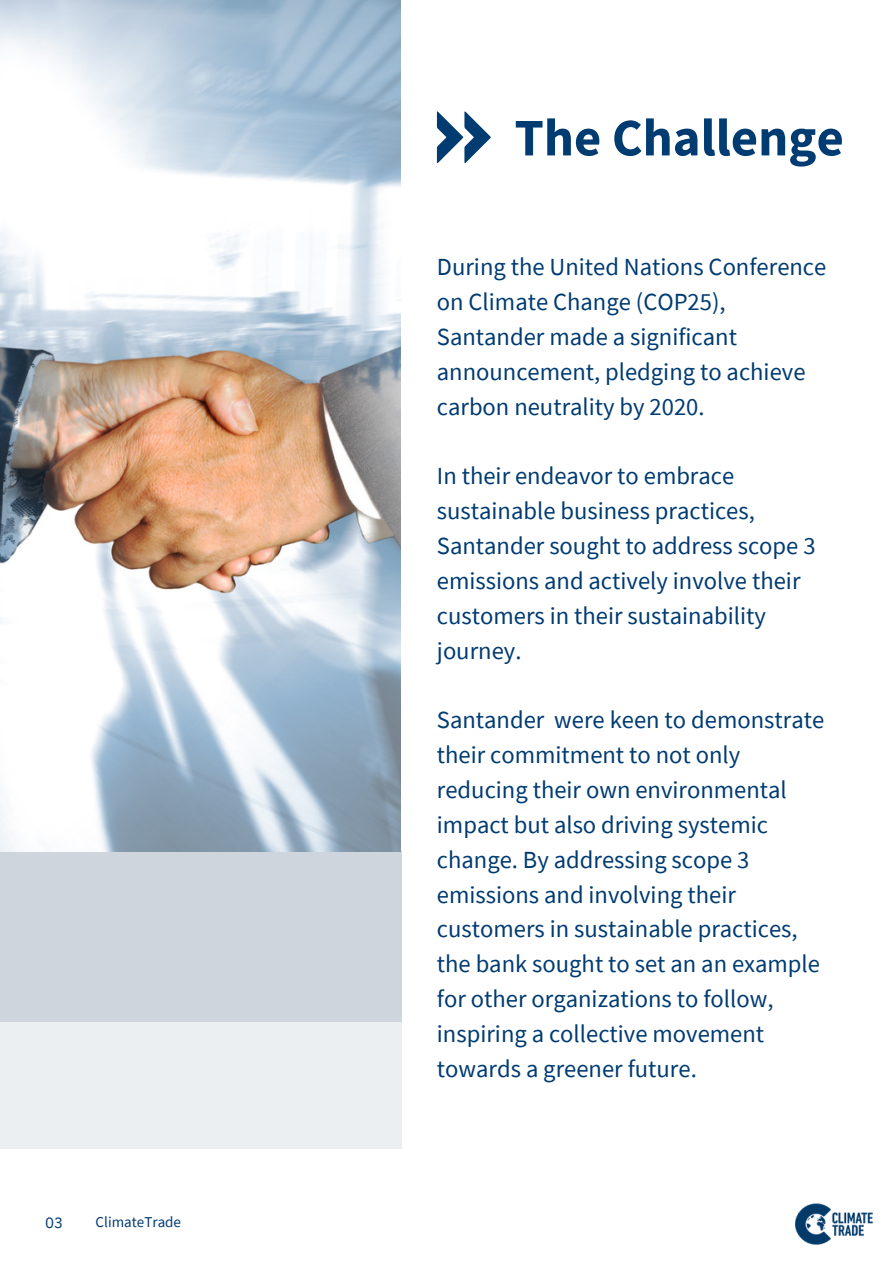
<style>
.page{position:relative;width:893px;height:1264px;background:#fff}
.page>*{position:absolute;margin:0;border:0;box-sizing:border-box;transform-origin:0 0}
.t1{font:700 52.8px "Source Sans Pro";color:#003b71}
.t2{font:24.6px/34.8px "Source Sans Pro";color:#003b71}
.t3{font:15px "Source Sans Pro";color:#003b71}
.t4{font:15px "IBM Plex Sans";color:#003b71}
</style>
<div class="page">
<div style="left:0;top:851px;width:401px;height:170px;background:#ced5dd"></div>
<div style="left:0;top:1021px;width:401px;height:128px;background:#eceff1"></div>
<svg style="left:437px;top:111px;width:54px;height:52px"></svg>
<img style="left:795px;top:1203px;width:78px;height:42px">
<img style="left:0;top:0;width:401px;height:851px">
<p class="t4" style="left:45px;top:1212px;width:20px">03</p>
<p class="t3" style="left:96px;top:1212px;width:87px">ClimateTrade</p>
<p class="t1" style="left:514px;top:103px;width:331px">The Challenge</p>
<p class="t2" style="left:437px;top:249px;width:391px">During the United Nations Conference on Climate Change (COP25),<br>Santander made a significant announcement, pledging to achieve carbon neutrality by 2020.</p>
<p class="t2" style="left:437px;top:458px;width:380px">In their endeavor to embrace sustainable business practices,<br>Santander sought to address scope 3 emissions and actively involve their customers in their sustainability journey.</p>
<p class="t2" style="left:437px;top:702px;width:389px">Santander were keen to demonstrate their commitment to not only reducing their own environmental impact but also driving systemic change. By addressing scope 3 emissions and involving their customers in sustainable practices, the bank sought to set an an example for other organizations to follow, inspiring a collective movement towards a greener future.</p>
</div>
